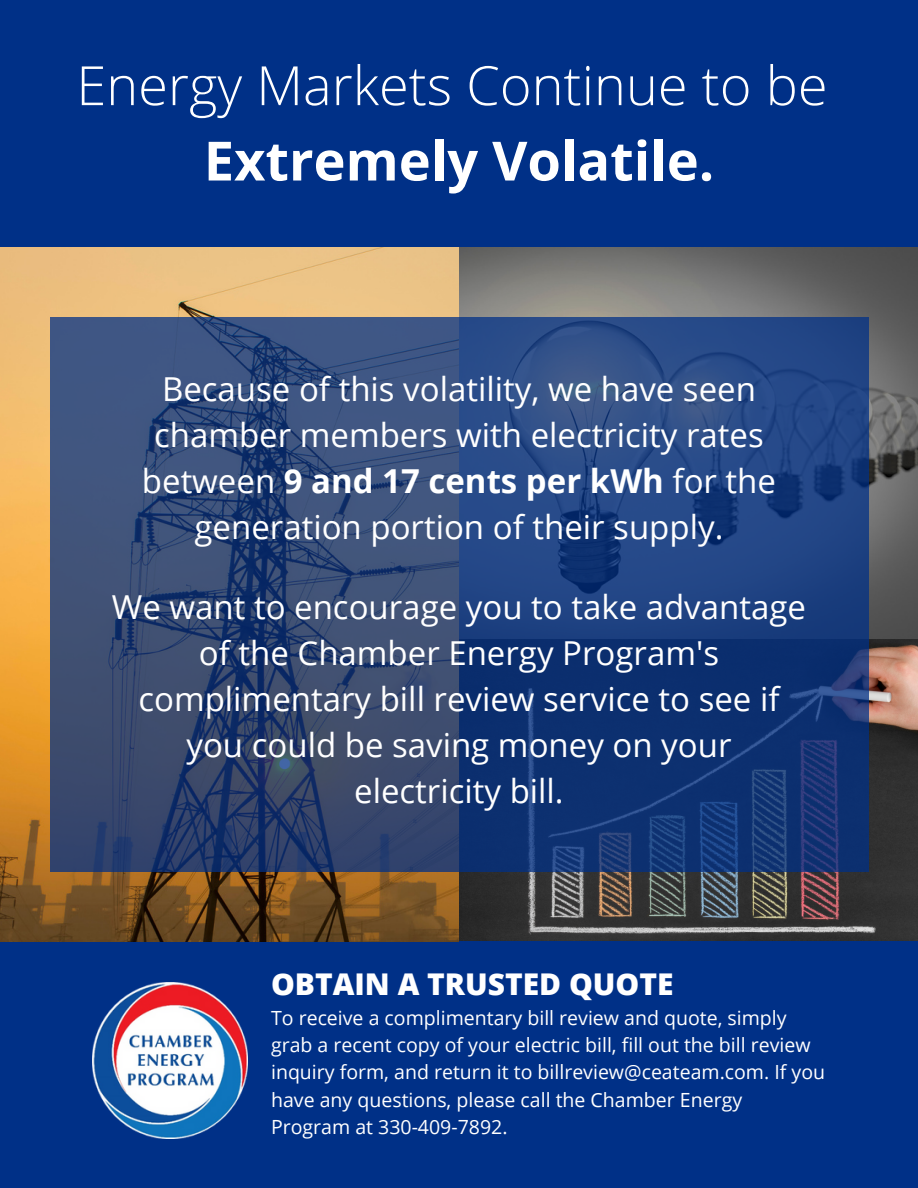
<style>
.page{position:relative;width:918px;height:1188px;background:#003087}
.page>*{position:absolute;margin:0;border:0;box-sizing:border-box;transform-origin:0 0}
.t1{font:300 54.15px "Open Sans";color:#fff}
.t2{font:700 54.15px "Open Sans";color:#fff}
.t3{font:33px/46.2px "Open Sans";color:#fff;text-align:center}
.t4{font:800 30px "Open Sans";color:#fff}
.t5{font:19.5px/27.2px "Open Sans";color:#fff}
.s1{font-weight:700}
</style>
<div class="page">
<img style="left:0;top:247px;width:918px;height:694px">
<svg style="left:50px;top:317px;width:819px;height:555px;background:#294478"></svg>
<img style="left:93px;top:983px;width:155px;height:155px">
<h1 class="t1" style="left:76px;top:47px;width:753px">Energy Markets Continue to be</h1>
<h1 class="t2" style="left:204px;top:123px;width:512px">Extremely Volatile.</h1>
<p class="t3" style="left:142px;top:365px;width:636px">Because of this volatility, we have seen chamber members with electricity rates between <span class="s1">9 and 17 cents per kWh</span> for the generation portion of their supply.</p>
<p class="t3" style="left:112px;top:583px;width:696px">We want to encourage you to take advantage of the Chamber Energy Program's complimentary bill review service to see if you could be saving money on your electricity bill.</p>
<p class="t4" style="left:271px;top:963px;width:404px">OBTAIN A TRUSTED QUOTE</p>
<p class="t5" style="left:271px;top:1004px;width:556px">To receive a complimentary bill review and quote, simply grab a recent copy of your electric bill, fill out the bill review inquiry form, and return it to billreview@ceateam.com. If you have any questions, please call the Chamber Energy Program at 330-409-7892.</p>
</div>
